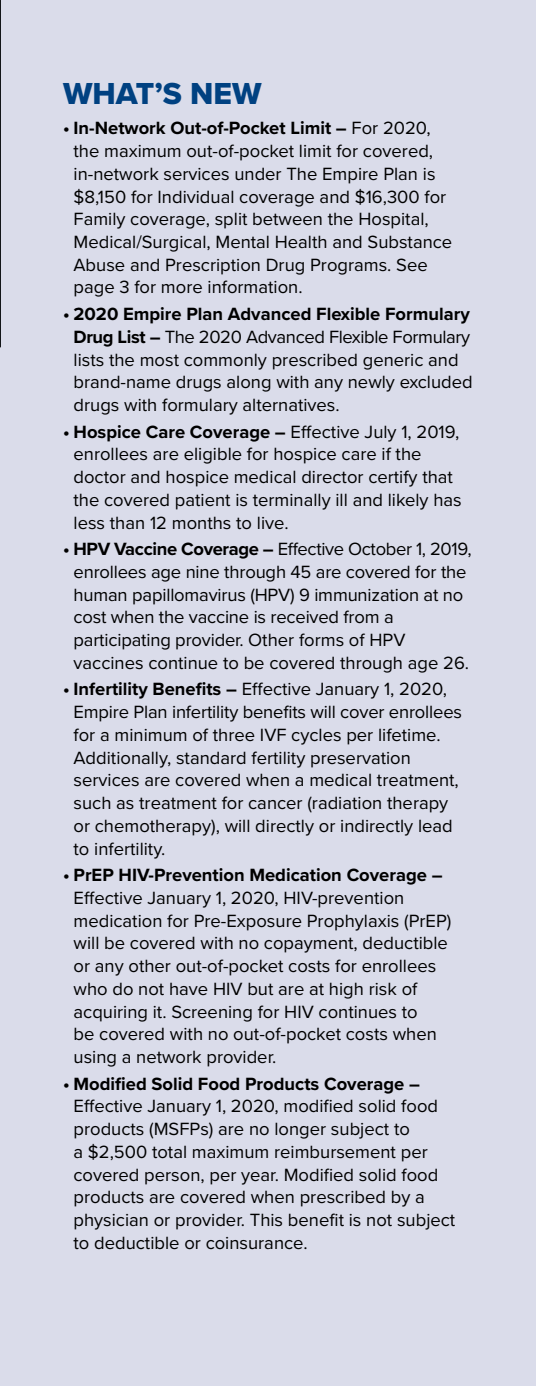
<style>
.page{position:relative;width:536px;height:1386px;background:#dadcea}
.page>*{position:absolute;margin:0;border:0;box-sizing:border-box;transform-origin:0 0}
.t1{font:31.5px "Proxima Nova Extrabld";color:#004181}
.t2{font:18.38px/22.8px "Proxima Nova";color:#000}
.t3{font:700 18.38px "Proxima Nova";color:#000}
.s1{font-weight:700}
</style>
<div class="page">
<svg style="left:0;top:0;width:1px;height:347px"></svg>
<h1 class="t1" style="left:63px;top:70px;width:200px">WHAT’S NEW</h1>
<p class="t2" style="left:73px;top:116px;width:380px;text-indent:-10px"><span class="s1">• In-Network Out-of-Pocket Limit –</span> For 2020, the maximum out-of-pocket limit for covered, in-network services under The Empire Plan is $8,150 for Individual coverage and $16,300 for Family coverage, split between the Hospital, Medical/Surgical, Mental Health and Substance Abuse and Prescription Drug Programs. See page 3 for more information.</p>
<p class="t2" style="left:73px;top:302px;width:400px;text-indent:-10px"><span class="s1">• 2020 Empire Plan Advanced Flexible Formulary Drug List –</span> The 2020 Advanced Flexible Formulary lists the most commonly prescribed generic and brand-name drugs along with any newly excluded drugs with formulary alternatives.</p>
<p class="t2" style="left:73px;top:419px;width:389px;text-indent:-10px"><span class="s1">• Hospice Care Coverage –</span> Effective July 1, 2019, enrollees are eligible for hospice care if the doctor and hospice medical director certify that the covered patient is terminally ill and likely has less than 12 months to live.</p>
<p class="t2" style="left:73px;top:537px;width:399px;text-indent:-10px"><span class="s1">• HPV Vaccine Coverage –</span> Effective October 1, 2019, enrollees age nine through 45 are covered for the human papillomavirus (HPV) 9 immunization at no cost when the vaccine is received from a participating provider. Other forms of HPV vaccines continue to be covered through age 26.</p>
<p class="t2" style="left:73px;top:677px;width:390px;text-indent:-10px"><span class="s1">• Infertility Benefits –</span> Effective January 1, 2020, Empire Plan infertility benefits will cover enrollees for a minimum of three IVF cycles per lifetime.<br>Additionally, standard fertility preservation services are covered when a medical treatment, such as treatment for cancer (radiation therapy or chemotherapy), will directly or indirectly lead to infertility.</p>
<p class="t3" style="left:63px;top:861px;width:381px">• PrEP HIV-Prevention Medication Coverage –</p>
<p class="t2" style="left:73px;top:886px;width:379px">Effective January 1, 2020, HIV-prevention medication for Pre-Exposure Prophylaxis (PrEP) will be covered with no copayment, deductible or any other out-of-pocket costs for enrollees who do not have HIV but are at high risk of acquiring it. Screening for HIV continues to<br>be covered with no out-of-pocket costs when using a network provider.</p>
<p class="t3" style="left:63px;top:1070px;width:358px">• Modified Solid Food Products Coverage –</p>
<p class="t2" style="left:73px;top:1094px;width:383px">Effective January 1, 2020, modified solid food products (MSFPs) are no longer subject to<br>a $2,500 total maximum reimbursement per covered person, per year. Modified solid food products are covered when prescribed by a physician or provider. This benefit is not subject to deductible or coinsurance.</p>
</div>
